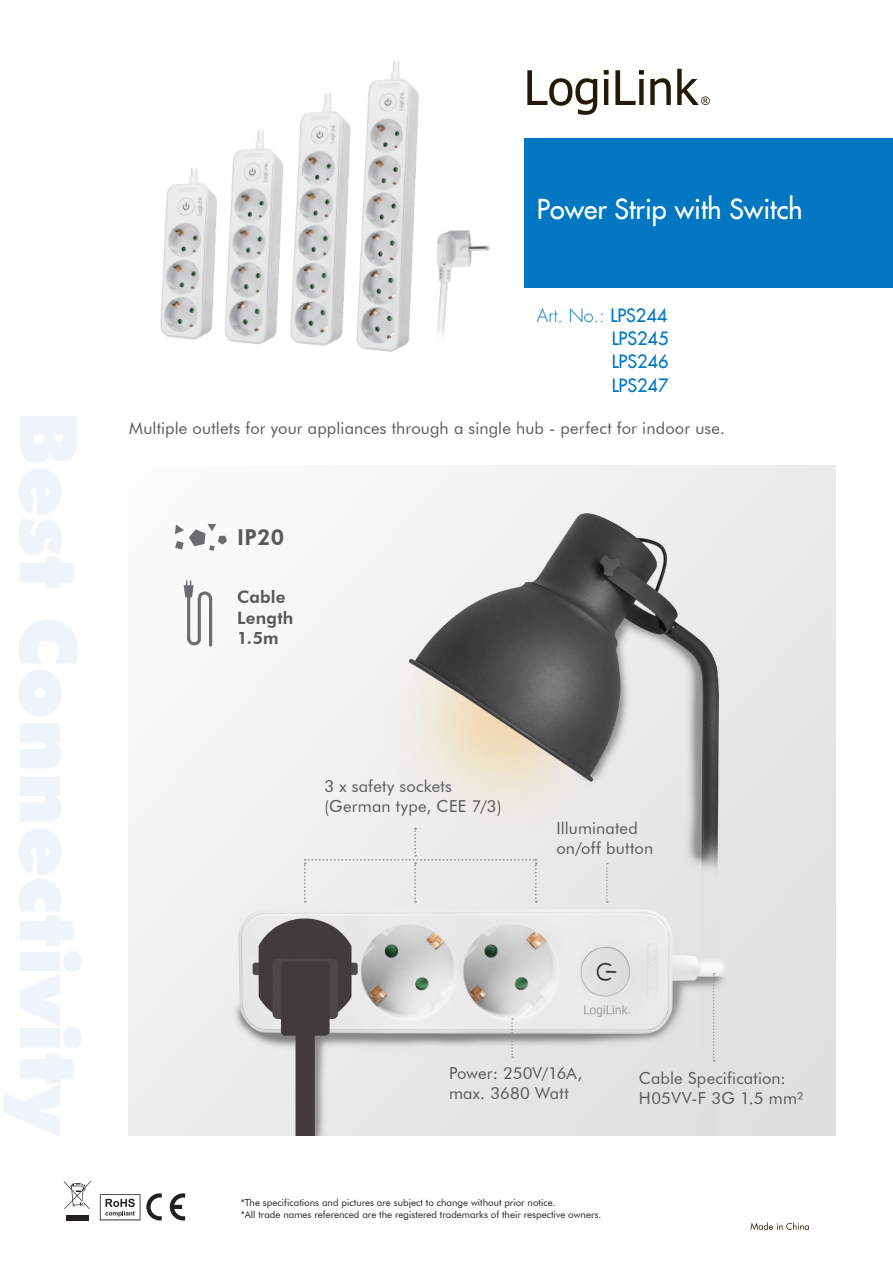
<style>
.page{position:relative;width:893px;height:1263px;background:#fff}
.page>*{position:absolute;margin:0;border:0;box-sizing:border-box;transform-origin:0 0}
.Produktname{font:27px "Futura LT";color:#fff}
.subline{font:800 21.9px "Futura BT";color:#57585a}
.t1{font:18px "Futura LT";color:#0077c0}
.t2{font:300 18px "Futura LT";color:#0077c0}
.subline-2{font:800 17.1px "Futura BT";letter-spacing:.01em;color:#57585a}
.Fließtext{font:16.5px/19.8px "Futura BT";letter-spacing:.01em;color:#57585a}
.t3{font:9.75px/11.7px "Futura BT";color:#231f20}
.s1{font-weight:400}
</style>
<div class="page">
<svg style="left:100px;top:1194px;width:40px;height:26px"></svg>
<svg style="left:64px;top:1181px;width:27px;height:28px"></svg>
<div style="left:66px;top:1215px;width:23px;height:5px;background:#231f20"></div>
<svg style="left:146px;top:1193px;width:16px;height:27px"></svg>
<svg style="left:170px;top:1193px;width:15px;height:27px"></svg>
<div style="left:524px;top:138px;width:369px;height:150px;background:#0077c0"></div>
<svg style="left:527px;top:69px;width:183px;height:46px"></svg>
<img style="left:128px;top:466px;width:708px;height:669px">
<svg style="left:606px;top:863px;width:2px;height:40px"></svg>
<svg style="left:511px;top:1018px;width:2px;height:40px"></svg>
<svg style="left:713px;top:973px;width:2px;height:88px"></svg>
<div style="left:304px;top:828px;width:233px;height:75px;background:#ececec"></div>
<svg style="left:750px;top:1222px;width:59px;height:8px"></svg>
<svg style="left:175px;top:524px;width:52px;height:27px"></svg>
<svg style="left:184px;top:580px;width:30px;height:68px"></svg>
<img style="left:160px;top:60px;width:330px;height:292px">
<p class="Produktname" style="left:537px;top:192px;width:267px">Power Strip with Switch</p>
<p class="t2" style="left:537px;top:305px;width:132px">Art. No.: <span class="s1">LPS244</span></p>
<p class="t1" style="left:612px;top:327px;width:58px">LPS245</p>
<p class="t1" style="left:612px;top:350px;width:58px">LPS246</p>
<p class="t1" style="left:612px;top:373px;width:58px">LPS247</p>
<p class="Fließtext" style="left:129px;top:418px;width:597px">Multiple outlets for your appliances through a single hub - perfect for indoor use.</p>
<p class="subline" style="left:237px;top:524px;width:49px">IP20</p>
<p class="subline-2" style="left:237px;top:587px;width:50px">Cable</p>
<p class="subline-2" style="left:237px;top:607px;width:58px">Length</p>
<p class="subline-2" style="left:237px;top:628px;width:43px">1.5m</p>
<p class="Fließtext" style="left:324px;top:776px;width:129px">3 x safety sockets</p>
<p class="Fließtext" style="left:324px;top:796px;width:178px">(German type, CEE 7/3)</p>
<p class="Fließtext" style="left:556px;top:818px;width:83px">Illuminated</p>
<p class="Fließtext" style="left:556px;top:838px;width:98px">on/off button</p>
<p class="Fließtext" style="left:449px;top:1063px;width:135px">Power: 250V/16A,</p>
<p class="Fließtext" style="left:449px;top:1083px;width:121px">max. 3680 Watt</p>
<p class="Fließtext" style="left:639px;top:1068px;width:166px">Cable Specification:<br>H05VV-F 3G 1.5 mm²</p>
<p class="t3" style="left:241px;top:1196px;width:362px">*The specifications and pictures are subject to change without prior notice.<br>*All trade names referenced are the registered trademarks of their respective owners.</p>
</div>
